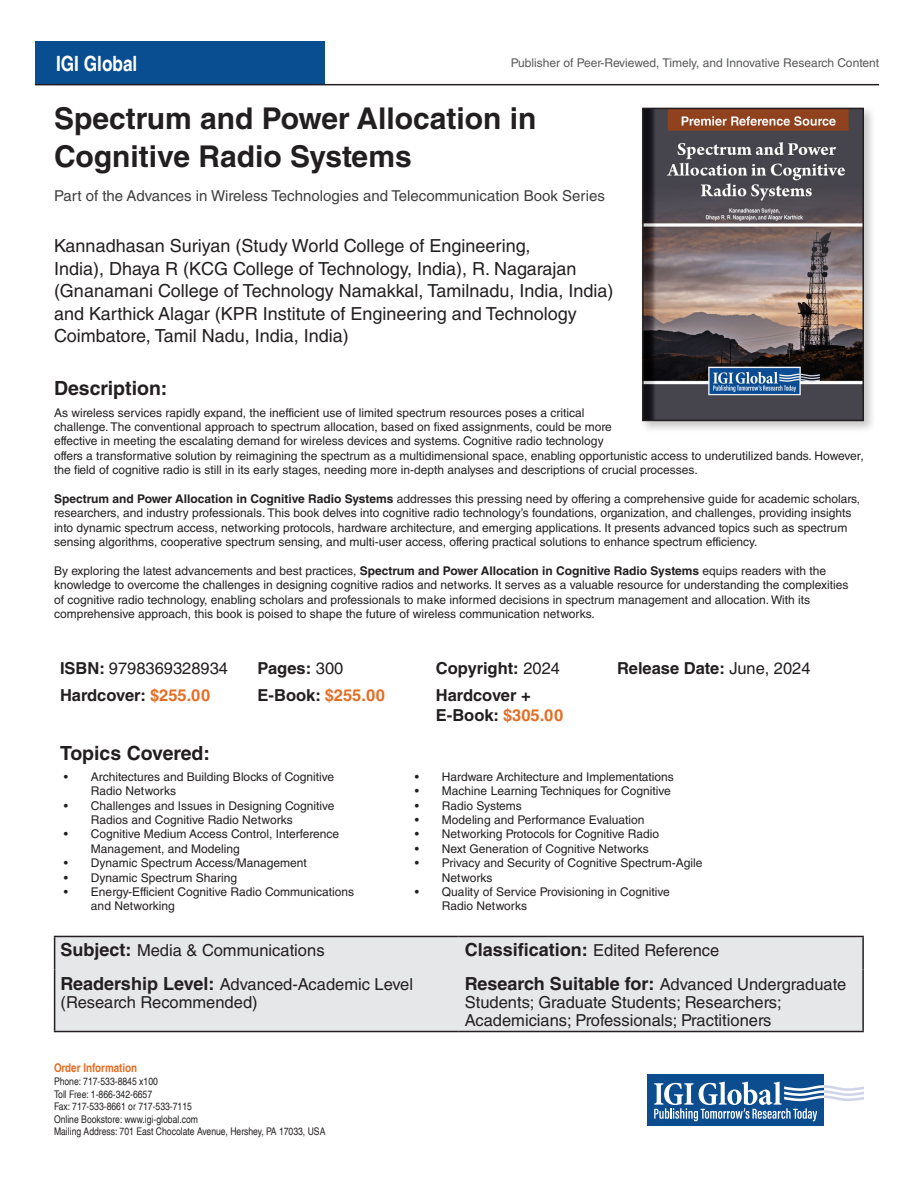
<style>
.page{position:relative;width:918px;height:1188px;background:#fff}
.page>*{position:absolute;margin:0;border:0;box-sizing:border-box;transform-origin:0 0}
.t1{font:700 30px/37.5px "Helvetica LT Std";color:#231f20}
.t2{font:700 condensed 21px "Helvetica LT";color:#fff}
.Description_2{font:700 19.5px "Helvetica LT Std";color:#231f20}
.Description_1{font:700 19.5px "Helvetica LT Std";color:#231f20}
.ISBN{font:18px/22.5px "Helvetica LT Std";color:#231f20}
.Description_2-2{font:700 18px "Helvetica LT Std";color:#231f20}
.Description_2-3{font:16.5px/18px "Helvetica LT Std";color:#231f20}
.Description_2-4{font:700 16.5px/19.8px "Helvetica LT Std";color:#231f20}
.Description_1-2{font:700 16.5px "Helvetica LT Std";color:#231f20}
.ISBN-2{font:15px "Helvetica LT Std";color:#3e3e3f}
.Description_2-5{font:12px/14.4px "Helvetica LT Std";color:#231f20}
.t3{font:12px "Helvetica LT Std";color:#57585a}
.t4{font:700 condensed 12px "Helvetica LT";color:#e46e25}
.t5{font:condensed 10.5px/12.6px "Helvetica LT";color:#231f20}
.s1{font-weight:700}
.s2{font-weight:400}
.s3{color:#e46e25}
.s4{font-weight:700;font-size:18px}
.s5{font-weight:400;font-size:16.5px}
</style>
<div class="page">
<div style="left:35px;top:41px;width:290px;height:44px;background:#094e91"></div>
<svg style="left:647px;top:1125px;width:177px;height:1px"></svg>
<div style="left:647px;top:1074px;width:177px;height:51px;background:#0c4d90"></div>
<svg style="left:654px;top:1082px;width:210px;height:39px"></svg>
<hr style="left:35px;top:84px;width:844px;height:1px;background:#231f20">
<div style="left:639px;top:105px;width:237px;height:328px;background:#231f20;opacity:.25"></div>
<img style="left:645px;top:111px;width:216px;height:307px">
<div style="left:642px;top:108px;width:222px;height:313px;border:2px solid #231f20"></div>
<div style="left:55px;top:937px;width:807px;height:94px;background:#e6e7e9"></div>
<hr style="left:54px;top:936px;width:405px;height:1px;background:#231f20">
<hr style="left:54px;top:937px;width:1px;height:33px;background:#231f20">
<hr style="left:459px;top:936px;width:405px;height:1px;background:#231f20">
<hr style="left:862px;top:937px;width:2px;height:33px;background:#231f20">
<hr style="left:54px;top:970px;width:1px;height:61px;background:#231f20">
<hr style="left:862px;top:970px;width:2px;height:61px;background:#231f20">
<hr style="left:54px;top:1031px;width:405px;height:1px;background:#231f20">
<hr style="left:459px;top:1031px;width:405px;height:1px;background:#231f20">
<p class="t2" style="left:56px;top:50px;width:83px">IGI Global</p>
<p class="t3" style="left:511px;top:56px;width:370px">Publisher of Peer-Reviewed, Timely, and Innovative Research Content</p>
<p class="t1" style="left:54px;top:99px;width:484px">Spectrum and Power Allocation in<br>Cognitive Radio Systems</p>
<p class="ISBN-2" style="left:54px;top:187px;width:552px">Part of the Advances in Wireless Technologies and Telecommunication Book Series</p>
<p class="ISBN" style="left:54px;top:235px;width:561px">Kannadhasan Suriyan (Study World College of Engineering,<br>India), Dhaya R (KCG College of Technology, India), R. Nagarajan (Gnanamani College of Technology Namakkal, Tamilnadu, India, India) and Karthick Alagar (KPR Institute of Engineering and Technology Coimbatore, Tamil Nadu, India, India)</p>
<p class="Description_1" style="left:54px;top:377px;width:115px">Description:</p>
<p class="Description_2-5" style="left:54px;top:405px;width:811px">As wireless services rapidly expand, the inefficient use of limited spectrum resources poses a critical<br>challenge. The conventional approach to spectrum allocation, based on fixed assignments, could be more<br>effective in meeting the escalating demand for wireless devices and systems. Cognitive radio technology<br>offers a transformative solution by reimagining the spectrum as a multidimensional space, enabling opportunistic access to underutilized bands. However, the field of cognitive radio is still in its early stages, needing more in-depth analyses and descriptions of crucial processes.</p>
<p class="Description_2-5" style="left:54px;top:492px;width:808px"><span class="s1">Spectrum and Power Allocation in Cognitive Radio Systems</span> addresses this pressing need by offering a comprehensive guide for academic scholars, researchers, and industry professionals. This book delves into cognitive radio technology’s foundations, organization, and challenges, providing insights into dynamic spectrum access, networking protocols, hardware architecture, and emerging applications. It presents advanced topics such as spectrum sensing algorithms, cooperative spectrum sensing, and multi-user access, offering practical solutions to enhance spectrum efficiency.</p>
<p class="Description_2-5" style="left:54px;top:564px;width:796px">By exploring the latest advancements and best practices, <span class="s1">Spectrum and Power Allocation in Cognitive Radio Systems</span> equips readers with the knowledge to overcome the challenges in designing cognitive radios and networks. It serves as a valuable resource for understanding the complexities of cognitive radio technology, enabling scholars and professionals to make informed decisions in spectrum management and allocation. With its comprehensive approach, this book is poised to shape the future of wireless communication networks.</p>
<p class="Description_2-3" style="left:60px;top:659px;width:170px"><span class="s1">ISBN:</span> 9798369328934</p>
<p class="Description_1-2" style="left:258px;top:658px;width:87px">Pages: <span class="s2">300</span></p>
<p class="Description_1-2" style="left:436px;top:658px;width:126px">Copyright: <span class="s2">2024</span></p>
<p class="Description_1-2" style="left:617px;top:658px;width:195px">Release Date: <span class="s2">June, 2024</span></p>
<p class="Description_2-4" style="left:60px;top:685px;width:152px">Hardcover: <span class="s3">$255.00</span></p>
<p class="Description_2-4" style="left:258px;top:685px;width:129px">E-Book: <span class="s3">$255.00</span></p>
<p class="Description_2-4" style="left:436px;top:685px;width:129px">Hardcover +<br>E-Book: <span class="s3">$305.00</span></p>
<p class="Description_2" style="left:60px;top:741px;width:152px">Topics Covered:</p>
<p class="Description_2-5" style="left:91px;top:769px;width:245px;text-indent:-27px">• Architectures and Building Blocks of Cognitive<br>Radio Networks</p>
<p class="Description_2-5" style="left:91px;top:798px;width:245px;text-indent:-27px">• Challenges and Issues in Designing Cognitive<br>Radios and Cognitive Radio Networks</p>
<p class="Description_2-5" style="left:91px;top:827px;width:250px;text-indent:-27px">• Cognitive Medium Access Control, Interference<br>Management, and Modeling</p>
<p class="Description_2-5" style="left:64px;top:856px;width:244px">• Dynamic Spectrum Access/Management</p>
<p class="Description_2-5" style="left:64px;top:870px;width:175px">• Dynamic Spectrum Sharing</p>
<p class="Description_2-5" style="left:91px;top:885px;width:265px;text-indent:-27px">• Energy-Efficient Cognitive Radio Communications and Networking</p>
<p class="Description_2-5" style="left:415px;top:769px;width:260px">• Hardware Architecture and Implementations</p>
<p class="Description_2-5" style="left:415px;top:784px;width:257px">• Machine Learning Techniques for Cognitive</p>
<p class="Description_2-5" style="left:415px;top:798px;width:108px">• Radio Systems</p>
<p class="Description_2-5" style="left:415px;top:813px;width:231px">• Modeling and Performance Evaluation</p>
<p class="Description_2-5" style="left:415px;top:827px;width:246px">• Networking Protocols for Cognitive Radio</p>
<p class="Description_2-5" style="left:415px;top:841px;width:235px">• Next Generation of Cognitive Networks</p>
<p class="Description_2-5" style="left:442px;top:856px;width:262px;text-indent:-27px">• Privacy and Security of Cognitive Spectrum-Agile<br>Networks</p>
<p class="Description_2-5" style="left:442px;top:885px;width:229px;text-indent:-27px">• Quality of Service Provisioning in Cognitive<br>Radio Networks</p>
<p class="Description_2-3" style="left:61px;top:942px;width:265px"><span class="s4">Subject:</span> Media &amp; Communications</p>
<p class="Description_2-2" style="left:465px;top:939px;width:256px">Classification: <span class="s5">Edited Reference</span></p>
<p class="Description_2-3" style="left:61px;top:975px;width:354px"><span class="s4">Readership Level:</span> Advanced-Academic Level (Research Recommended)</p>
<p class="Description_2-3" style="left:465px;top:975px;width:383px"><span class="s4">Research Suitable for:</span> Advanced Undergraduate<br>Students; Graduate Students; Researchers;<br>Academicians; Professionals; Practitioners</p>
<p class="t4" style="left:54px;top:1061px;width:85px">Order Information</p>
<p class="t5" style="left:54px;top:1075px;width:273px">Phone: 717-533-8845 x100<br>Toll Free: 1-866-342-6657<br>Fax: 717-533-8661 or 717-533-7115<br>Online Bookstore: www.igi-global.com<br>Mailing Address: 701 East Chocolate Avenue, Hershey, PA 17033, USA</p>
</div>
